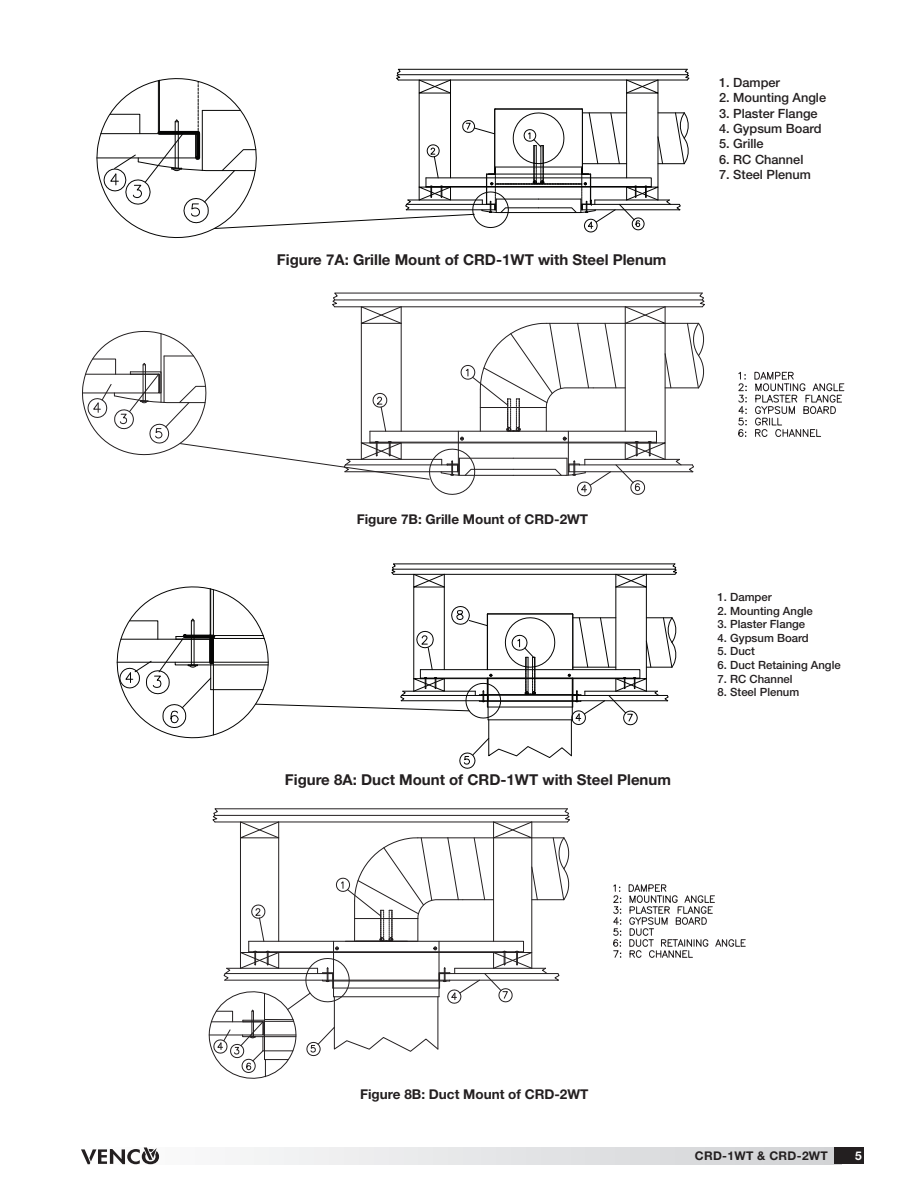
<style>
.page{position:relative;width:918px;height:1188px;background:#fff}
.page>*{position:absolute;margin:0;border:0;box-sizing:border-box;transform-origin:0 0}
.Drawing___Picture_Label{font:700 15px "Helvetica Neue LT Std";color:#231f20}
.Drawing___Picture_Label-2{font:700 13.5px "Helvetica Neue LT Std";color:#231f20}
.t1{font:500 12.75px "Helvetica Neue LT Std";color:#231f20}
.t2{font:700 12px "Helvetica Neue LT Std";letter-spacing:.025em;color:#231f20}
.t3{font:700 12px "Helvetica Neue LT Std";color:#fff}
.t4{font:500 11.4px "Helvetica Neue LT Std";color:#231f20}
</style>
<div class="page">
<svg style="left:159px;top:1148px;width:675px;height:16px"></svg>
<div style="left:834px;top:1148px;width:30px;height:16px;background:#231f20"></div>
<svg style="left:81px;top:1148px;width:78px;height:16px"></svg>
<svg style="left:96px;top:68px;width:594px;height:170px"></svg>
<svg style="left:738px;top:371px;width:9px;height:66px"></svg>
<svg style="left:754px;top:371px;width:91px;height:66px"></svg>
<svg style="left:82px;top:292px;width:623px;height:205px"></svg>
<svg style="left:116px;top:563px;width:561px;height:206px"></svg>
<svg style="left:613px;top:884px;width:8px;height:74px"></svg>
<svg style="left:629px;top:884px;width:117px;height:74px"></svg>
<svg style="left:209px;top:808px;width:361px;height:271px"></svg>
<p class="Drawing___Picture_Label" style="left:277px;top:250px;width:391px">Figure 7A: Grille Mount of CRD-1WT with Steel Plenum</p>
<p class="t1" style="left:719px;top:75px;width:62px">1. Damper</p>
<p class="t1" style="left:719px;top:90px;width:109px">2. Mounting Angle</p>
<p class="t1" style="left:719px;top:106px;width:100px">3. Plaster Flange</p>
<p class="t1" style="left:719px;top:121px;width:104px">4. Gypsum Board</p>
<p class="t1" style="left:719px;top:136px;width:46px">5. Grille</p>
<p class="t1" style="left:719px;top:152px;width:86px">6. RC Channel</p>
<p class="t1" style="left:719px;top:167px;width:93px">7. Steel Plenum</p>
<p class="Drawing___Picture_Label-2" style="left:357px;top:511px;width:233px">Figure 7B: Grille Mount of CRD-2WT</p>
<p class="Drawing___Picture_Label" style="left:285px;top:770px;width:388px">Figure 8A: Duct Mount of CRD-1WT with Steel Plenum</p>
<p class="t4" style="left:718px;top:590px;width:56px">1. Damper</p>
<p class="t4" style="left:718px;top:604px;width:97px">2. Mounting Angle</p>
<p class="t4" style="left:718px;top:617px;width:89px">3. Plaster Flange</p>
<p class="t4" style="left:718px;top:631px;width:93px">4. Gypsum Board</p>
<p class="t4" style="left:718px;top:645px;width:39px">5. Duct</p>
<p class="t4" style="left:718px;top:658px;width:125px">6. Duct Retaining Angle</p>
<p class="t4" style="left:718px;top:672px;width:76px">7. RC Channel</p>
<p class="t4" style="left:718px;top:685px;width:83px">8. Steel Plenum</p>
<p class="Drawing___Picture_Label-2" style="left:360px;top:1086px;width:230px">Figure 8B: Duct Mount of CRD-2WT</p>
<p class="t2" style="left:695px;top:1148px;width:135px">CRD-1WT &amp; CRD-2WT</p>
<p class="t3" style="left:855px;top:1148px;width:8px">5</p>
</div>
